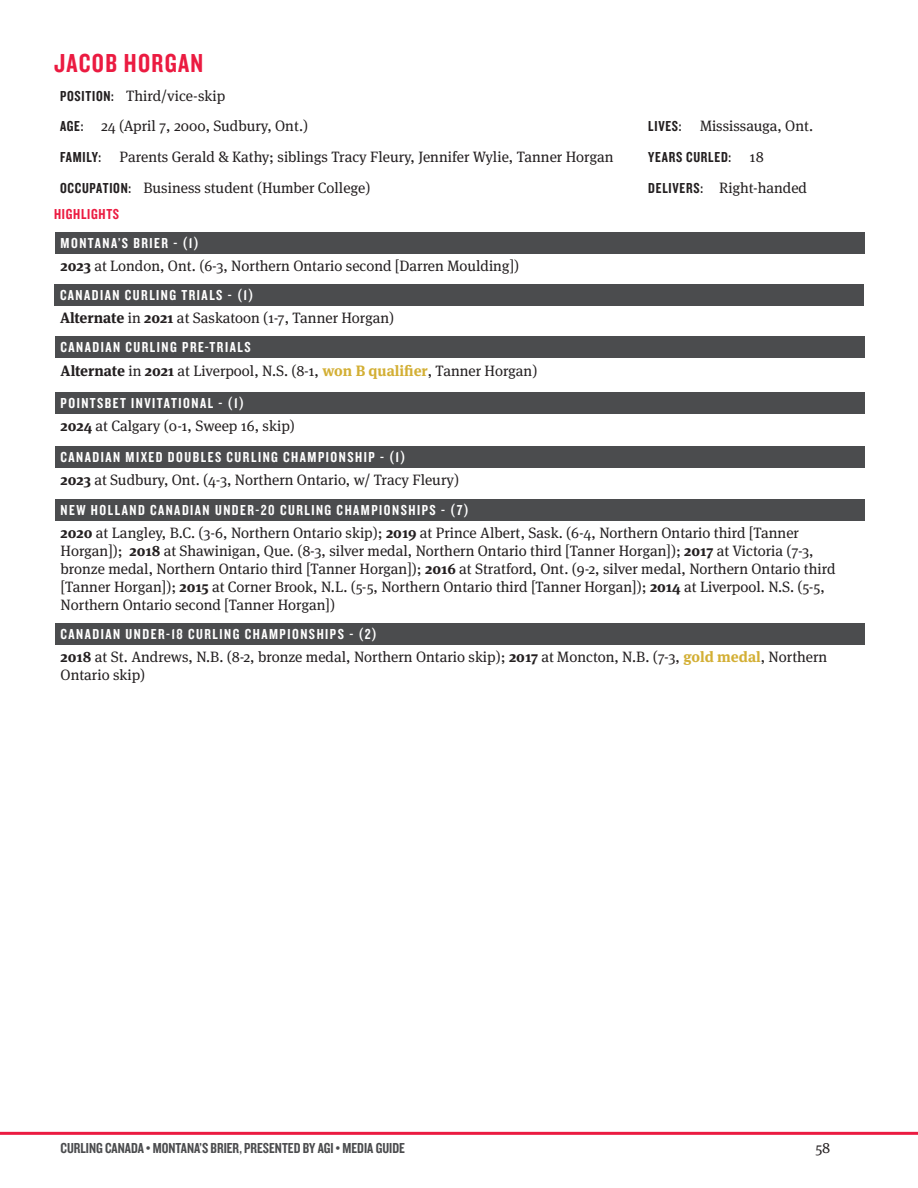
<style>
.page{position:relative;width:918px;height:1188px;background:#fff}
.page>*{position:absolute;margin:0;border:0;box-sizing:border-box;transform-origin:0 0}
.t1{font:27px "Knockout HTF49 Liteweight";letter-spacing:.05em;color:#eb1b41}
.t2{font:15px/18px "Meta Serif Pro";color:#231f20}
.t3{font:15px "Knockout HTF49 Liteweight";letter-spacing:.1em;color:#fff}
.t4{font:15px "Knockout HTF49 Liteweight";color:#4b4c4e}
.t5{font:15px "Knockout HTF49 Liteweight";letter-spacing:.05em;color:#231f20}
.t6{font:15px "Knockout HTF49 Liteweight";letter-spacing:.05em;color:#eb1b41}
.s1{font-family:"Knockout HTF49 Liteweight"}
.s2{font-family:"Meta Serif Pro"}
.s3{font-weight:700}
.s4{font-weight:700;color:#d3af35}
</style>
<div class="page">
<hr style="left:0;top:1132px;width:918px;height:3px;background:#eb1b41">
<div style="left:55px;top:499px;width:810px;height:22px;background:#4b4c4e"></div>
<div style="left:55px;top:623px;width:810px;height:22px;background:#4b4c4e"></div>
<div style="left:55px;top:336px;width:810px;height:22px;background:#4b4c4e"></div>
<div style="left:54px;top:284px;width:810px;height:22px;background:#4b4c4e"></div>
<div style="left:55px;top:232px;width:810px;height:22px;background:#4b4c4e"></div>
<div style="left:55px;top:446px;width:810px;height:22px;background:#4b4c4e"></div>
<div style="left:55px;top:392px;width:810px;height:22px;background:#4b4c4e"></div>
<h1 class="t1" style="left:54px;top:49px;width:151px">JACOB HORGAN</h1>
<p class="t2" style="left:60px;top:79px;width:250px;line-height:30.3px"><span class="s1">POSITION:</span> Third/vice-skip<br><span class="s1">AGE:</span> 24 (April 7, 2000, Sudbury, Ont.)</p>
<p class="t2" style="left:648px;top:116px;width:167px"><span class="s1">LIVES:</span> Mississauga, Ont.</p>
<p class="t2" style="left:60px;top:147px;width:555px"><span class="s1">FAMILY:</span> Parents Gerald &amp; Kathy; siblings Tracy Fleury, Jennifer Wylie, Tanner Horgan</p>
<p class="t5" style="left:648px;top:149px;width:117px">YEARS CURLED: <span class="s2">18</span></p>
<p class="t2" style="left:60px;top:178px;width:312px"><span class="s1">OCCUPATION:</span> Business student (Humber College)</p>
<p class="t2" style="left:648px;top:178px;width:160px"><span class="s1">DELIVERS:</span> Right-handed</p>
<p class="t6" style="left:54px;top:206px;width:67px">HIGHLIGHTS</p>
<p class="t3" style="left:61px;top:235px;width:140px">MONTANA’S BRIER - (1)</p>
<p class="t2" style="left:61px;top:256px;width:460px"><span class="s3">2023</span> at London, Ont. (6-3, Northern Ontario second [Darren Moulding])</p>
<p class="t3" style="left:60px;top:287px;width:195px">CANADIAN CURLING TRIALS - (1)</p>
<p class="t2" style="left:60px;top:309px;width:336px"><span class="s3">Alternate</span> in <span class="s3">2021</span> at Saskatoon (1-7, Tanner Horgan)</p>
<p class="t3" style="left:61px;top:340px;width:191px">CANADIAN CURLING PRE-TRIALS</p>
<p class="t2" style="left:61px;top:361px;width:478px"><span class="s3">Alternate</span> in <span class="s3">2021</span> at Liverpool, N.S. (8-1, <span class="s4">won B qualifier</span>, Tanner Horgan)</p>
<p class="t3" style="left:61px;top:395px;width:185px">POINTSBET INVITATIONAL - (1)</p>
<p class="t2" style="left:61px;top:416px;width:236px"><span class="s3">2024</span> at Calgary (0-1, Sweep 16, skip)</p>
<p class="t3" style="left:61px;top:449px;width:347px">CANADIAN MIXED DOUBLES CURLING CHAMPIONSHIP - (1)</p>
<p class="t2" style="left:61px;top:470px;width:400px"><span class="s3">2023</span> at Sudbury, Ont. (4-3, Northern Ontario, w/ Tracy Fleury)</p>
<p class="t3" style="left:61px;top:502px;width:410px">NEW HOLLAND CANADIAN UNDER-20 CURLING CHAMPIONSHIPS - (7)</p>
<p class="t2" style="left:61px;top:523px;width:776px"><span class="s3">2020</span> at Langley, B.C. (3-6, Northern Ontario skip); <span class="s3">2019</span> at Prince Albert, Sask. (6-4, Northern Ontario third [Tanner Horgan]); <span class="s3">2018</span> at Shawinigan, Que. (8-3, silver medal, Northern Ontario third [Tanner Horgan]); <span class="s3">2017</span> at Victoria (7-3, bronze medal, Northern Ontario third [Tanner Horgan]); <span class="s3">2016</span> at Stratford, Ont. (9-2, silver medal, Northern Ontario third [Tanner Horgan]); <span class="s3">2015</span> at Corner Brook, N.L. (5-5, Northern Ontario third [Tanner Horgan]); <span class="s3">2014</span> at Liverpool. N.S. (5-5, Northern Ontario second [Tanner Horgan])</p>
<p class="t3" style="left:61px;top:626px;width:318px">CANADIAN UNDER-18 CURLING CHAMPIONSHIPS - (2)</p>
<p class="t2" style="left:61px;top:647px;width:768px"><span class="s3">2018</span> at St. Andrews, N.B. (8-2, bronze medal, Northern Ontario skip); <span class="s3">2017</span> at Moncton, N.B. (7-3, <span class="s4">gold medal</span>, Northern<br>Ontario skip)</p>
<p class="t4" style="left:60px;top:1141px;width:346px">CURLING CANADA • MONTANA’S BRIER, PRESENTED BY AGI • MEDIA GUIDE</p>
<p class="t2" style="left:815px;top:1138px;width:17px">58</p>
</div>
